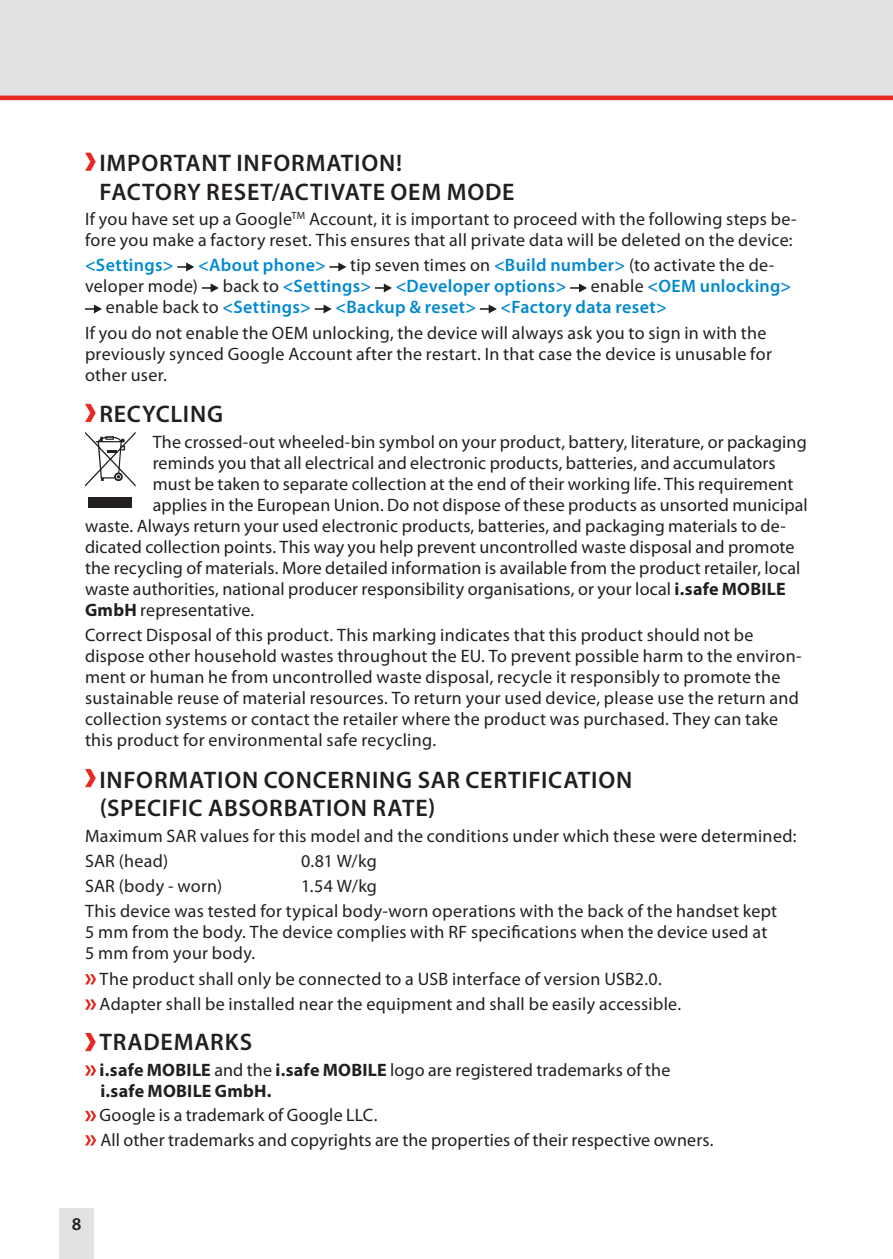
<style>
.page{position:relative;width:893px;height:1259px;background:#fff}
.page>*{position:absolute;margin:0;border:0;box-sizing:border-box;transform-origin:0 0}
.t1{font:600 24px/28.8px "Myriad Pro";letter-spacing:.035em;color:#231f20}
.t2{font:18px/21px "Myriad Pro";letter-spacing:.015em;color:#231f20}
.t3{font:600 18px "Myriad Pro";letter-spacing:.02em;color:#0089cf}
.t4{font:700 18px/21px "Myriad Pro";letter-spacing:.015em;color:#231f20}
.t5{font:600 18px "Myriad Pro";color:#231f20}
.s1{font-weight:600;color:#0089cf}
.s2{font-weight:400;color:#231f20}
.s3{font-weight:700}
.s4{font-weight:400}
</style>
<div class="page">
<div style="left:60px;top:1208px;width:34px;height:51px;background:#e1e2e4"></div>
<div style="left:0;top:0;width:893px;height:101px;background:#e1e2e4"></div>
<hr style="left:0;top:96px;width:893px;height:4px;background:#ea2922">
<svg style="left:85px;top:153px;width:11px;height:18px"></svg>
<svg style="left:177px;top:262px;width:17px;height:9px"></svg>
<svg style="left:329px;top:262px;width:17px;height:9px"></svg>
<svg style="left:202px;top:283px;width:17px;height:9px"></svg>
<svg style="left:375px;top:283px;width:17px;height:9px"></svg>
<svg style="left:570px;top:283px;width:17px;height:9px"></svg>
<svg style="left:85px;top:304px;width:17px;height:9px"></svg>
<svg style="left:315px;top:304px;width:17px;height:9px"></svg>
<svg style="left:480px;top:304px;width:17px;height:9px"></svg>
<svg style="left:85px;top:404px;width:11px;height:18px"></svg>
<svg style="left:85px;top:769px;width:11px;height:18px"></svg>
<svg style="left:85px;top:974px;width:11px;height:10px"></svg>
<svg style="left:85px;top:999px;width:11px;height:10px"></svg>
<svg style="left:85px;top:1033px;width:11px;height:18px"></svg>
<svg style="left:85px;top:1065px;width:11px;height:10px"></svg>
<svg style="left:85px;top:1110px;width:11px;height:11px"></svg>
<svg style="left:85px;top:1135px;width:11px;height:10px"></svg>
<div style="left:89px;top:497px;width:43px;height:11px;background:#231f20"></div>
<svg style="left:85px;top:431px;width:51px;height:55px"></svg>
<h1 class="t1" style="left:99px;top:148px;width:417px">IMPORTANT INFORMATION!<br>FACTORY RESET/ACTIVATE OEM MODE</h1>
<p class="t2" style="left:85px;top:208px;width:713px">If you have set up a Google<sup>TM</sup> Account, it is important to proceed with the following steps be&shy;fore you make a factory reset. This ensures that all private data will be deleted on the device:</p>
<p class="t3" style="left:85px;top:254px;width:90px">&lt;Settings&gt;</p>
<p class="t3" style="left:198px;top:254px;width:129px">&lt;About phone&gt;</p>
<p class="t2" style="left:350px;top:255px;width:426px">tip seven times on <span class="s1">&lt;Build number&gt;</span> (to activate the de-</p>
<p class="t2" style="left:85px;top:276px;width:114px">veloper mode)</p>
<p class="t3" style="left:223px;top:275px;width:150px"><span class="s2">back to</span> &lt;Settings&gt;</p>
<p class="t3" style="left:396px;top:275px;width:172px">&lt;Developer options&gt;</p>
<p class="t3" style="left:591px;top:275px;width:202px"><span class="s2">enable</span> &lt;OEM unlocking&gt;</p>
<p class="t2" style="left:106px;top:297px;width:207px">enable back to <span class="s1">&lt;Settings&gt;</span></p>
<p class="t3" style="left:336px;top:296px;width:142px">&lt;Backup &amp; reset&gt;</p>
<p class="t3" style="left:501px;top:296px;width:168px">&lt;Factory data reset&gt;</p>
<p class="t2" style="left:85px;top:322px;width:688px">If you do not enable the OEM unlocking, the device will always ask you to sign in with the previously synced Google Account after the restart. In that case the device is unusable for other user.</p>
<h1 class="t1" style="left:99px;top:399px;width:125px">RECYCLING</h1>
<p class="t2" style="left:153px;top:431px;width:656px">The crossed-out wheeled-bin symbol on your product, battery, literature, or packaging</p>
<p class="t2" style="left:153px;top:452px;width:624px">reminds you that all electrical and electronic products, batteries, and accumulators</p>
<p class="t2" style="left:153px;top:473px;width:642px">must be taken to separate collection at the end of their working life. This requirement</p>
<p class="t2" style="left:153px;top:494px;width:657px">applies in the European Union. Do not dispose of these products as unsorted municipal</p>
<p class="t2" style="left:85px;top:515px;width:702px">waste. Always return your used electronic products, batteries, and packaging materials to de-</p>
<p class="t2" style="left:85px;top:536px;width:711px">dicated collection points. This way you help prevent uncontrolled waste disposal and promote</p>
<p class="t2" style="left:85px;top:557px;width:717px">the recycling of materials. More detailed information is available from the product retailer, local</p>
<p class="t2" style="left:85px;top:578px;width:702px">waste authorities, national producer responsibility organisations, or your local <span class="s3">i.safe MOBILE</span></p>
<p class="t2" style="left:85px;top:599px;width:171px"><span class="s3">GmbH</span> representative.</p>
<p class="t2" style="left:85px;top:624px;width:718px">Correct Disposal of this product. This marking indicates that this product should not be dispose other household wastes throughout the EU. To prevent possible harm to the environ&shy;ment or human he from uncontrolled waste disposal, recycle it responsibly to promote the sustainable reuse of material resources. To return your used device, please use the return and collection systems or contact the retailer where the product was purchased. They can take this product for environmental safe recycling.</p>
<h1 class="t1" style="left:99px;top:764px;width:534px">INFORMATION CONCERNING SAR CERTIFICATION (SPECIFIC ABSORBATION RATE)</h1>
<p class="t2" style="left:85px;top:822px;width:713px;line-height:25.2px">Maximum SAR values for this model and the conditions under which these were determined:<br>SAR (head)</p>
<p class="t2" style="left:301px;top:850px;width:77px">0.81 W/kg</p>
<p class="t2" style="left:85px;top:873px;width:694px;line-height:25.2px;text-indent:216px">1.54 W/kg<br>This device was tested for typical body-worn operations with the back of the handset kept</p>
<p class="t2" style="left:85px;top:921px;width:684px">5 mm from the body. The device complies with RF specifications when the device used at<br>5 mm from your body.</p>
<p class="t2" style="left:100px;top:965px;width:583px;line-height:25.2px">The product shall only be connected to a USB interface of version USB2.0.<br>Adapter shall be installed near the equipment and shall be easily accessible.</p>
<h1 class="t1" style="left:99px;top:1027px;width:155px">TRADEMARKS</h1>
<p class="t4" style="left:100px;top:1058px;width:572px">i.safe MOBILE <span class="s4">and the</span> i.safe MOBILE <span class="s4">logo are registered trademarks of the </span>i.safe MOBILE GmbH.</p>
<p class="t2" style="left:100px;top:1102px;width:616px;line-height:24.3px">Google is a trademark of Google LLC.<br>All other trademarks and copyrights are the properties of their respective owners.</p>
<p class="t2" style="left:85px;top:875px;width:139px">SAR (body - worn)</p>
<p class="t5" style="left:72px;top:1212px;width:11px">8</p>
</div>
